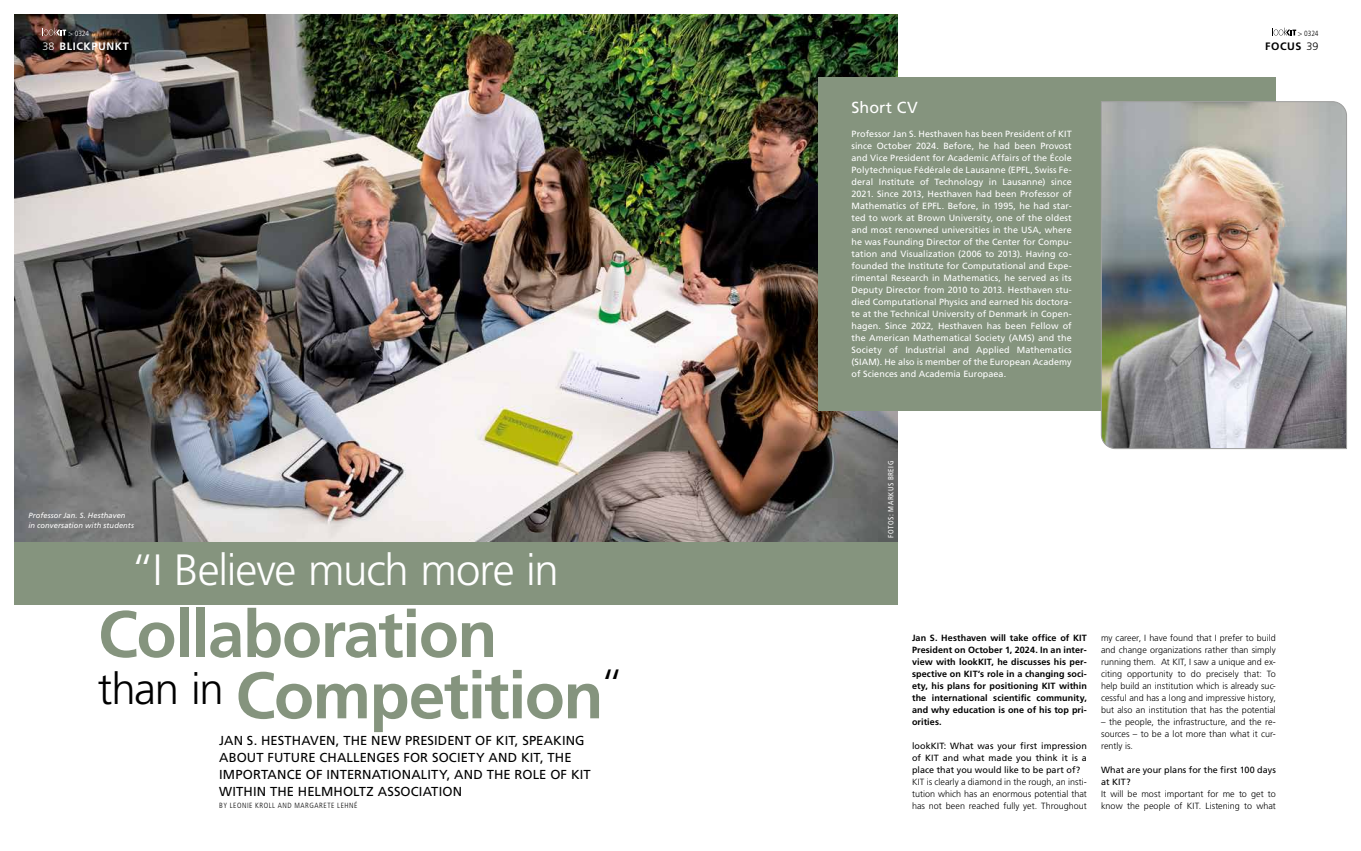
<style>
.page{position:relative;width:1361px;height:851px;background:#fff}
.page>*{position:absolute;margin:0;border:0;box-sizing:border-box;transform-origin:0 0}
.t1{font:700 65.6px/61.2px "Frutiger";letter-spacing:-.025em;color:#85947e}
.t2{font:300 43.7px "Frutiger";letter-spacing:-.025em;color:#fff}
.t3{font:16px "Frutiger";color:#fff}
.t4{font:13px/17px "Frutiger";letter-spacing:.01em;color:#000}
.t5{font:700 10.8px "Frutiger";letter-spacing:.06em;color:#fff}
.t6{font:700 10.8px "Frutiger";letter-spacing:.055em;color:#000}
.t7{font:9px/12px "Frutiger";letter-spacing:.01em;color:#fff;text-align:justify}
.t8{font:300 9px/12px "Frutiger";letter-spacing:.005em;color:#000;text-align:justify}
.t9{font:700 9px/12px "Frutiger";letter-spacing:.01em;color:#000;text-align:justify}
.t10{font:9px/12px "Frutiger";letter-spacing:.005em;color:#000;text-align:justify}
.t11{font:italic 7.5px/10px "Frutiger";letter-spacing:.015em;color:#fff}
.t12{font:300 condensed 7.5px "Frutiger";letter-spacing:.07em;color:#000}
.t13{font:condensed 7.5px "Frutiger";letter-spacing:.07em;color:#fff}
.t14{font:300 condensed 7.5px "Frutiger";color:#fff}
.s1{font-weight:300}
</style>
<div class="page">
<img style="left:14px;top:14px;width:884px;height:527px">
<div style="left:14px;top:541px;width:884px;height:63px;background:#85947e"></div>
<div style="left:819px;top:77px;width:457px;height:333px;background:#85947e"></div>
<img style="left:1101px;top:101px;width:246px;height:348px">
<svg style="left:1272px;top:28px;width:24px;height:7px"></svg>
<svg style="left:43px;top:28px;width:23px;height:7px"></svg>
<p class="t14" style="left:68px;top:29px;width:22px">&gt; 0324</p>
<p class="t12" style="left:1298px;top:29px;width:22px">&gt; 0324</p>
<p class="t5" style="left:43px;top:39px;width:88px"><span class="s1">38</span> BLICKPUNKT</p>
<p class="t6" style="left:1265px;top:40px;width:55px">FOCUS <span class="s1">39</span></p>
<p class="t11" style="left:28px;top:510px;width:107px">Professor Jan. S. Hesthaven in conversation with students</p>
<h2 class="t2" style="left:130px;top:545px;width:430px">“I Believe much more in</h2>
<h1 class="t1" style="left:98px;top:603px;width:528px">Collaboration<br><sup>than</sup> <sup>in</sup> Competition<sup>“</sup></h1>
<h3 class="t4" style="left:219px;top:731px;width:373px">JAN S. HESTHAVEN, THE NEW PRESIDENT OF KIT, SPEAKING ABOUT FUTURE CHALLENGES FOR SOCIETY AND KIT, THE IMPORTANCE OF INTERNATIONALITY, AND THE ROLE OF KIT WITHIN THE HELMHOLTZ ASSOCIATION</h3>
<p class="t12" style="left:219px;top:801px;width:140px">BY LEONIE KROLL AND MARGARETE LEHNÉ</p>
<h3 class="t3" style="left:851px;top:98px;width:68px">Short CV</h3>
<p class="t7" style="left:851px;top:127px;width:222px">Professor Jan S. Hesthaven has been President of KIT since October 2024. Before, he had been Provost and Vice President for Academic Affairs of the École Polytechnique Fédérale de Lausanne (EPFL, Swiss Fe&shy;deral Institute of Technology in Lausanne) since 2021. Since 2013, Hesthaven had been Professor of Mathematics of EPFL. Before, in 1995, he had star&shy;ted to work at Brown University, one of the oldest and most renowned universities in the USA, where he was Founding Director of the Center for Compu&shy;tation and Visualization (2006 to 2013). Having co&shy;founded the Institute for Computational and Expe&shy;rimental Research in Mathematics, he served as its Deputy Director from 2010 to 2013. Hesthaven stu&shy;died Computational Physics and earned his doctora&shy;te at the Technical University of Denmark in Copen&shy;hagen. Since 2022, Hesthaven has been Fellow of the American Mathematical Society (AMS) and the Society of Industrial and Applied Mathematics (SIAM). He also is member of the European Academy of Sciences and Academia Europaea.</p>
<p class="t13" style="left:886px;top:537px;width:78px;rotate:-90deg">FOTOS: MARKUS BREIG</p>
<p class="t9" style="left:912px;top:631px;width:176px">Jan S. Hesthaven will take office of KIT President on October 1, 2024. In an inter&shy;view with lookKIT, he discusses his per&shy;spective on KIT‘s role in a changing soci&shy;ety, his plans for positioning KIT within the international scientific community, and why education is one of his top pri&shy;orities.</p>
<p class="t10" style="left:912px;top:739px;width:176px">lookKIT: What was your first impression of KIT and what made you think it is a place that you would like to be part of?</p>
<p class="t8" style="left:912px;top:775px;width:176px">KIT is clearly a diamond in the rough, an insti&shy;tution which has an enormous potential that has not been reached fully yet. Throughout</p>
<p class="t8" style="left:1101px;top:631px;width:176px">my career, I have found that I prefer to build and change organizations rather than simply running them. At KIT, I saw a unique and ex&shy;citing opportunity to do precisely that: To help build an institution which is already suc&shy;cessful and has a long and impressive history, but also an institution that has the potential</p>
<p class="t8" style="left:1101px;top:715px;width:176px">– the people, the infrastructure, and the re&shy;sources – to be a lot more than what it cur&shy;rently is.</p>
<p class="t10" style="left:1101px;top:763px;width:176px">What are your plans for the first 100 days at KIT?</p>
<p class="t8" style="left:1101px;top:787px;width:176px">It will be most important for me to get to know the people of KIT. Listening to what</p>
</div>
